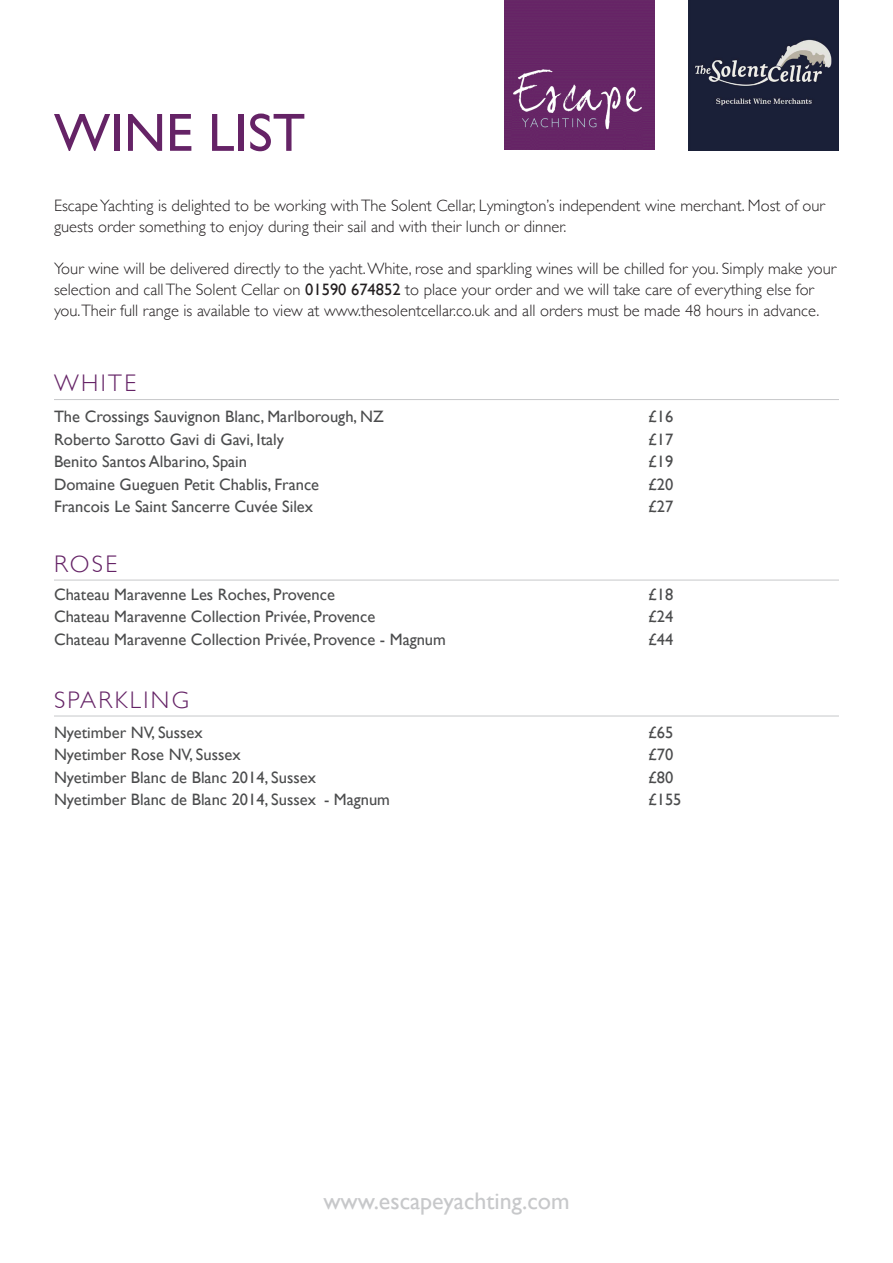
<style>
.page{position:relative;width:893px;height:1263px;background:#fff}
.page>*{position:absolute;margin:0;border:0;box-sizing:border-box;transform-origin:0 0}
.t1{font:54px "Gill Sans";color:#652366}
.t2{font:24px "Gill Sans";color:#c7c8ca}
.t3{font:300 24px "Gill Sans";letter-spacing:.1em;color:#652366}
.t4{font:300 16.5px/21px "Gill Sans";color:#231f20}
.t5{font:16.5px "Gill Sans";color:#4b4c4d}
.s1{font-weight:400}
</style>
<div class="page">
<img style="left:505px;top:0;width:150px;height:150px">
<img style="left:688px;top:0;width:151px;height:151px">
<hr style="left:54px;top:399px;width:785px;height:1px;background:#c7c8ca">
<hr style="left:54px;top:580px;width:785px;height:1px;background:#c7c8ca">
<hr style="left:54px;top:716px;width:785px;height:1px;background:#c7c8ca">
<p class="t1" style="left:54px;top:101px;width:253px">WINE LIST</p>
<p class="t4" style="left:54px;top:195px;width:773px">Escape Yachting is delighted to be working with The Solent Cellar, Lymington’s independent wine merchant. Most of our guests order something to enjoy during their sail and with their lunch or dinner.</p>
<p class="t4" style="left:54px;top:258px;width:784px">Your wine will be delivered directly to the yacht. White, rose and sparkling wines will be chilled for you. Simply make your selection and call The Solent Cellar on <span class="s1">01590 674852</span> to place your order and we will take care of everything else for you.Their full range is available to view at www.thesolentcellar.co.uk and all orders must be made 48 hours in advance.</p>
<p class="t3" style="left:54px;top:364px;width:84px">WHITE</p>
<p class="t5" style="left:54px;top:407px;width:331px">The Crossings Sauvignon Blanc, Marlborough, NZ</p>
<p class="t5" style="left:648px;top:407px;width:27px">£16</p>
<p class="t5" style="left:54px;top:429px;width:231px">Roberto Sarotto Gavi di Gavi, Italy</p>
<p class="t5" style="left:648px;top:429px;width:27px">£17</p>
<p class="t5" style="left:54px;top:452px;width:195px">Benito Santos Albarino, Spain</p>
<p class="t5" style="left:648px;top:452px;width:27px">£19</p>
<p class="t5" style="left:54px;top:474px;width:267px">Domaine Gueguen Petit Chablis, France</p>
<p class="t5" style="left:648px;top:474px;width:27px">£20</p>
<p class="t5" style="left:54px;top:497px;width:261px">Francois Le Saint Sancerre Cuvée Silex</p>
<p class="t5" style="left:648px;top:497px;width:27px">£27</p>
<p class="t3" style="left:54px;top:545px;width:65px">ROSE</p>
<p class="t5" style="left:54px;top:585px;width:282px">Chateau Maravenne Les Roches, Provence</p>
<p class="t5" style="left:648px;top:585px;width:27px">£18</p>
<p class="t5" style="left:54px;top:607px;width:323px">Chateau Maravenne Collection Privée, Provence</p>
<p class="t5" style="left:648px;top:607px;width:27px">£24</p>
<p class="t5" style="left:54px;top:630px;width:393px">Chateau Maravenne Collection Privée, Provence - Magnum</p>
<p class="t5" style="left:648px;top:630px;width:27px">£44</p>
<p class="t3" style="left:54px;top:681px;width:137px">SPARKLING</p>
<p class="t5" style="left:54px;top:722px;width:150px">Nyetimber NV, Sussex</p>
<p class="t5" style="left:648px;top:722px;width:27px">£65</p>
<p class="t5" style="left:54px;top:745px;width:188px">Nyetimber Rose NV, Sussex</p>
<p class="t5" style="left:648px;top:745px;width:27px">£70</p>
<p class="t5" style="left:54px;top:767px;width:263px">Nyetimber Blanc de Blanc 2014, Sussex</p>
<p class="t5" style="left:648px;top:767px;width:27px">£80</p>
<p class="t5" style="left:54px;top:790px;width:337px">Nyetimber Blanc de Blanc 2014, Sussex - Magnum</p>
<p class="t5" style="left:648px;top:790px;width:35px">£155</p>
<p class="t2" style="left:323px;top:1186px;width:248px">www.escapeyachting.com</p>
</div>
